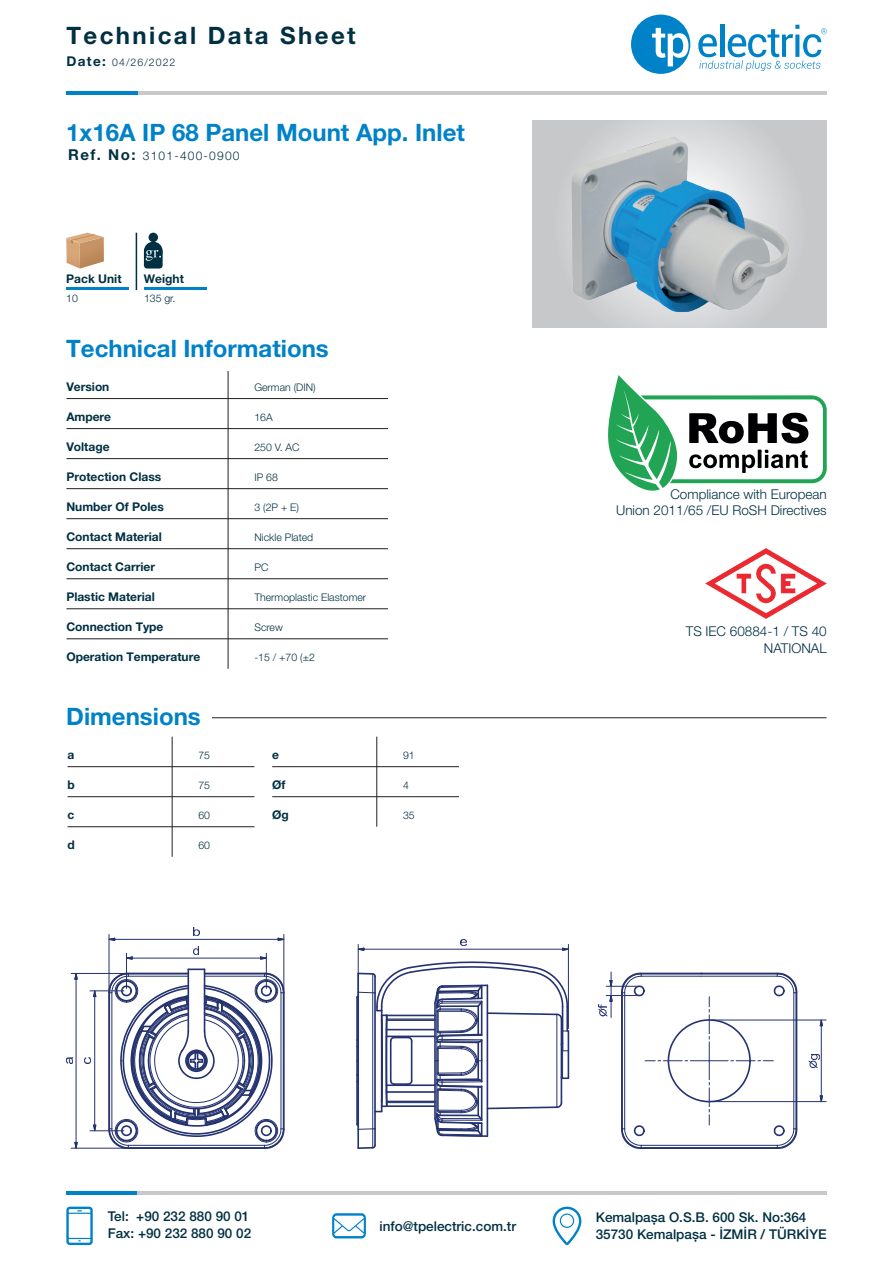
<style>
.page{position:relative;width:893px;height:1263px;background:#fff}
.page>*{position:absolute;margin:0;border:0;box-sizing:border-box;transform-origin:0 0}
.t1{font:700 24px "Helvetica Neue LT Pro";color:#0082c8}
.t2{font:700 24px "Helvetica Neue LT Pro";letter-spacing:.1em;color:#003042}
.t3{font:500 13.5px/16.8px "Helvetica Neue LT Pro";color:#003042}
.t4{font:300 13.5px/16.5px "Helvetica Neue LT Pro";color:#003042;text-align:right}
.t5{font:700 12px "Helvetica Neue LT Pro";color:#003042}
.t6{font:300 12px "Helvetica Neue LT Pro";letter-spacing:.1em;color:#003042}
.t7{font:300 10.5px "Helvetica Neue LT Pro";color:#003042}
.s1{font-weight:700;font-size:13.5px}
.s2{font-weight:700;font-size:15px}
</style>
<div class="page">
<hr style="left:228px;top:371px;width:1px;height:298px;background:#231f20">
<hr style="left:66px;top:398px;width:322px;height:1px;background:#231f20">
<hr style="left:66px;top:428px;width:322px;height:1px;background:#231f20">
<hr style="left:66px;top:458px;width:322px;height:1px;background:#231f20">
<hr style="left:66px;top:488px;width:322px;height:1px;background:#231f20">
<hr style="left:66px;top:518px;width:322px;height:1px;background:#231f20">
<hr style="left:66px;top:548px;width:322px;height:1px;background:#231f20">
<hr style="left:66px;top:578px;width:322px;height:1px;background:#231f20">
<hr style="left:66px;top:608px;width:322px;height:1px;background:#231f20">
<hr style="left:66px;top:638px;width:322px;height:1px;background:#231f20">
<hr style="left:97px;top:1192px;width:730px;height:3px;background:#c7c8ca">
<hr style="left:66px;top:1192px;width:71px;height:3px;background:#0082c8">
<svg style="left:332px;top:1213px;width:34px;height:25px"></svg>
<svg style="left:66px;top:1206px;width:27px;height:39px"></svg>
<svg style="left:553px;top:1206px;width:28px;height:39px"></svg>
<div style="left:631px;top:15px;width:59px;height:59px;background:#0082c8;border-radius:50%"></div>
<svg style="left:652px;top:28px;width:36px;height:38px"></svg>
<svg style="left:698px;top:25px;width:129px;height:46px"></svg>
<hr style="left:98px;top:92px;width:729px;height:3px;background:#c7c8ca">
<hr style="left:66px;top:92px;width:72px;height:3px;background:#0082c8">
<hr style="left:212px;top:717px;width:614px;height:1px;background:#231f20">
<svg style="left:608px;top:375px;width:219px;height:116px"></svg>
<img style="left:705px;top:548px;width:122px;height:70px">
<div style="left:144px;top:249px;width:19px;height:20px;background:#003042;border-radius:3px"></div>
<div style="left:144px;top:242px;width:19px;height:18px;background:#003042;border-radius:50%"></div>
<div style="left:149px;top:233px;width:9px;height:9px;background:#003042;border-radius:50%"></div>
<svg style="left:146px;top:250px;width:15px;height:11px"></svg>
<hr style="left:136px;top:233px;width:1px;height:57px;background:#003042">
<hr style="left:66px;top:287px;width:63px;height:3px;background:#0082c8">
<hr style="left:144px;top:287px;width:63px;height:3px;background:#0082c8">
<svg style="left:66px;top:233px;width:38px;height:36px"></svg>
<hr style="left:172px;top:737px;width:1px;height:120px;background:#231f20">
<hr style="left:68px;top:766px;width:186px;height:1px;background:#231f20">
<hr style="left:68px;top:796px;width:186px;height:1px;background:#231f20">
<hr style="left:68px;top:826px;width:186px;height:1px;background:#231f20">
<svg style="left:107px;top:968px;width:178px;height:181px"></svg>
<hr style="left:187px;top:969px;width:2px;height:62px;background:#24326f">
<hr style="left:204px;top:969px;width:1px;height:62px;background:#24326f">
<svg style="left:356px;top:960px;width:213px;height:189px"></svg>
<svg style="left:620px;top:972px;width:178px;height:177px"></svg>
<svg style="left:194px;top:927px;width:5px;height:8px"></svg>
<svg style="left:108px;top:938px;width:7px;height:3px"></svg>
<svg style="left:278px;top:938px;width:6px;height:3px"></svg>
<hr style="left:115px;top:939px;width:163px;height:1px;background:#24326f">
<hr style="left:109px;top:934px;width:1px;height:56px;background:#24326f">
<hr style="left:284px;top:934px;width:1px;height:56px;background:#24326f">
<svg style="left:66px;top:1058px;width:6px;height:6px"></svg>
<svg style="left:74px;top:1142px;width:4px;height:6px"></svg>
<svg style="left:74px;top:974px;width:4px;height:5px"></svg>
<hr style="left:76px;top:979px;width:1px;height:163px;background:#24326f">
<hr style="left:71px;top:1148px;width:54px;height:1px;background:#24326f">
<hr style="left:71px;top:973px;width:54px;height:1px;background:#24326f">
<svg style="left:460px;top:939px;width:6px;height:6px"></svg>
<svg style="left:357px;top:948px;width:7px;height:3px"></svg>
<svg style="left:562px;top:948px;width:6px;height:3px"></svg>
<hr style="left:364px;top:949px;width:199px;height:1px;background:#24326f">
<hr style="left:358px;top:944px;width:1px;height:183px;background:#24326f">
<hr style="left:568px;top:944px;width:1px;height:84px;background:#24326f">
<hr style="left:821px;top:1026px;width:1px;height:70px;background:#24326f">
<hr style="left:712px;top:1101px;width:114px;height:1px;background:#24326f">
<hr style="left:712px;top:1020px;width:114px;height:1px;background:#24326f">
<svg style="left:808px;top:1054px;width:11px;height:14px"></svg>
<svg style="left:820px;top:1095px;width:3px;height:8px"></svg>
<svg style="left:820px;top:1019px;width:3px;height:7px"></svg>
<svg style="left:193px;top:946px;width:6px;height:8px"></svg>
<svg style="left:127px;top:956px;width:6px;height:3px"></svg>
<svg style="left:260px;top:956px;width:6px;height:3px"></svg>
<hr style="left:132px;top:958px;width:129px;height:1px;background:#24326f">
<hr style="left:126px;top:953px;width:1px;height:35px;background:#24326f">
<hr style="left:266px;top:953px;width:1px;height:35px;background:#24326f">
<svg style="left:85px;top:1058px;width:6px;height:5px"></svg>
<svg style="left:93px;top:1125px;width:3px;height:7px"></svg>
<svg style="left:93px;top:991px;width:3px;height:6px"></svg>
<hr style="left:94px;top:996px;width:1px;height:129px;background:#24326f">
<hr style="left:90px;top:1130px;width:34px;height:1px;background:#24326f">
<hr style="left:90px;top:990px;width:34px;height:1px;background:#24326f">
<hr style="left:606px;top:995px;width:31px;height:1px;background:#24326f">
<hr style="left:606px;top:986px;width:31px;height:1px;background:#24326f">
<svg style="left:598px;top:972px;width:14px;height:45px"></svg>
<hr style="left:377px;top:737px;width:1px;height:90px;background:#231f20">
<hr style="left:272px;top:766px;width:187px;height:1px;background:#231f20">
<hr style="left:272px;top:796px;width:187px;height:1px;background:#231f20">
<div style="left:533px;top:120px;width:294px;height:208px;background:#c7c8ca"></div>
<img style="left:543px;top:91px;width:273px;height:237px">
<h1 class="t2" style="left:66px;top:21px;width:291px">Technical Data Sheet</h1>
<p class="t7" style="left:66px;top:56px;width:111px"><span class="s1">Date:</span> 04/26/2022</p>
<h1 class="t1" style="left:66px;top:117px;width:400px">1x16A IP 68 Panel Mount App. Inlet</h1>
<p class="t6" style="left:68px;top:149px;width:173px"><span class="s2">Ref. No:</span> 3101-400-0900</p>
<p class="t5" style="left:66px;top:271px;width:57px">Pack Unit</p>
<p class="t5" style="left:144px;top:271px;width:41px">Weight</p>
<p class="t7" style="left:66px;top:292px;width:13px">10</p>
<p class="t7" style="left:144px;top:292px;width:33px">135 gr.</p>
<h1 class="t1" style="left:66px;top:333px;width:264px">Technical Informations</h1>
<p class="t5" style="left:66px;top:379px;width:45px">Version</p>
<p class="t5" style="left:66px;top:409px;width:46px">Ampere</p>
<p class="t5" style="left:66px;top:439px;width:45px">Voltage</p>
<p class="t5" style="left:66px;top:469px;width:96px">Protection Class</p>
<p class="t5" style="left:66px;top:499px;width:99px">Number Of Poles</p>
<p class="t5" style="left:66px;top:529px;width:97px">Contact Material</p>
<p class="t5" style="left:66px;top:559px;width:90px">Contact Carrier</p>
<p class="t5" style="left:66px;top:589px;width:90px">Plastic Material</p>
<p class="t5" style="left:66px;top:619px;width:99px">Connection Type</p>
<p class="t5" style="left:66px;top:649px;width:135px">Operation Temperature</p>
<p class="t7" style="left:254px;top:381px;width:63px">German (DIN)</p>
<p class="t7" style="left:254px;top:411px;width:20px">16A</p>
<p class="t7" style="left:254px;top:441px;width:47px">250 V. AC</p>
<p class="t7" style="left:254px;top:471px;width:25px">IP 68</p>
<p class="t7" style="left:254px;top:501px;width:46px">3 (2P + E)</p>
<p class="t7" style="left:254px;top:531px;width:60px">Nickle Plated</p>
<p class="t7" style="left:254px;top:561px;width:16px">PC</p>
<p class="t7" style="left:254px;top:591px;width:113px">Thermoplastic Elastomer</p>
<p class="t7" style="left:254px;top:621px;width:30px">Screw</p>
<p class="t7" style="left:254px;top:651px;width:62px">-15 / +70 (±2</p>
<h1 class="t1" style="left:66px;top:702px;width:136px">Dimensions</h1>
<p class="t5" style="left:67px;top:747px;width:8px">a</p>
<p class="t5" style="left:67px;top:777px;width:9px">b</p>
<p class="t5" style="left:67px;top:807px;width:8px">c</p>
<p class="t5" style="left:67px;top:837px;width:9px">d</p>
<p class="t7" style="left:198px;top:749px;width:13px">75</p>
<p class="t7" style="left:198px;top:779px;width:13px">75</p>
<p class="t7" style="left:198px;top:809px;width:13px">60</p>
<p class="t7" style="left:198px;top:839px;width:13px">60</p>
<p class="t5" style="left:272px;top:747px;width:8px">e</p>
<p class="t5" style="left:272px;top:777px;width:15px">Øf</p>
<p class="t5" style="left:272px;top:807px;width:18px">Øg</p>
<p class="t7" style="left:403px;top:749px;width:13px">91</p>
<p class="t7" style="left:403px;top:779px;width:7px">4</p>
<p class="t7" style="left:403px;top:809px;width:13px">35</p>
<p class="t4" style="left:616px;top:485px;width:212px">Compliance with European<br>Union 2011/65 /EU RoSH Directives</p>
<p class="t4" style="left:686px;top:623px;width:142px">TS IEC 60884-1 / TS 40<br>NATIONAL</p>
<p class="t3" style="left:108px;top:1208px;width:145px">Tel: +90 232 880 90 01<br>Fax: +90 232 880 90 02</p>
<p class="t3" style="left:596px;top:1208px;width:232px">Kemalpașa O.S.B. 600 Sk. No:364<br>35730 Kemalpașa - İZMİR / TÜRKİYE</p>
<p class="t3" style="left:379px;top:1217px;width:138px">info@tpelectric.com.tr</p>
</div>
